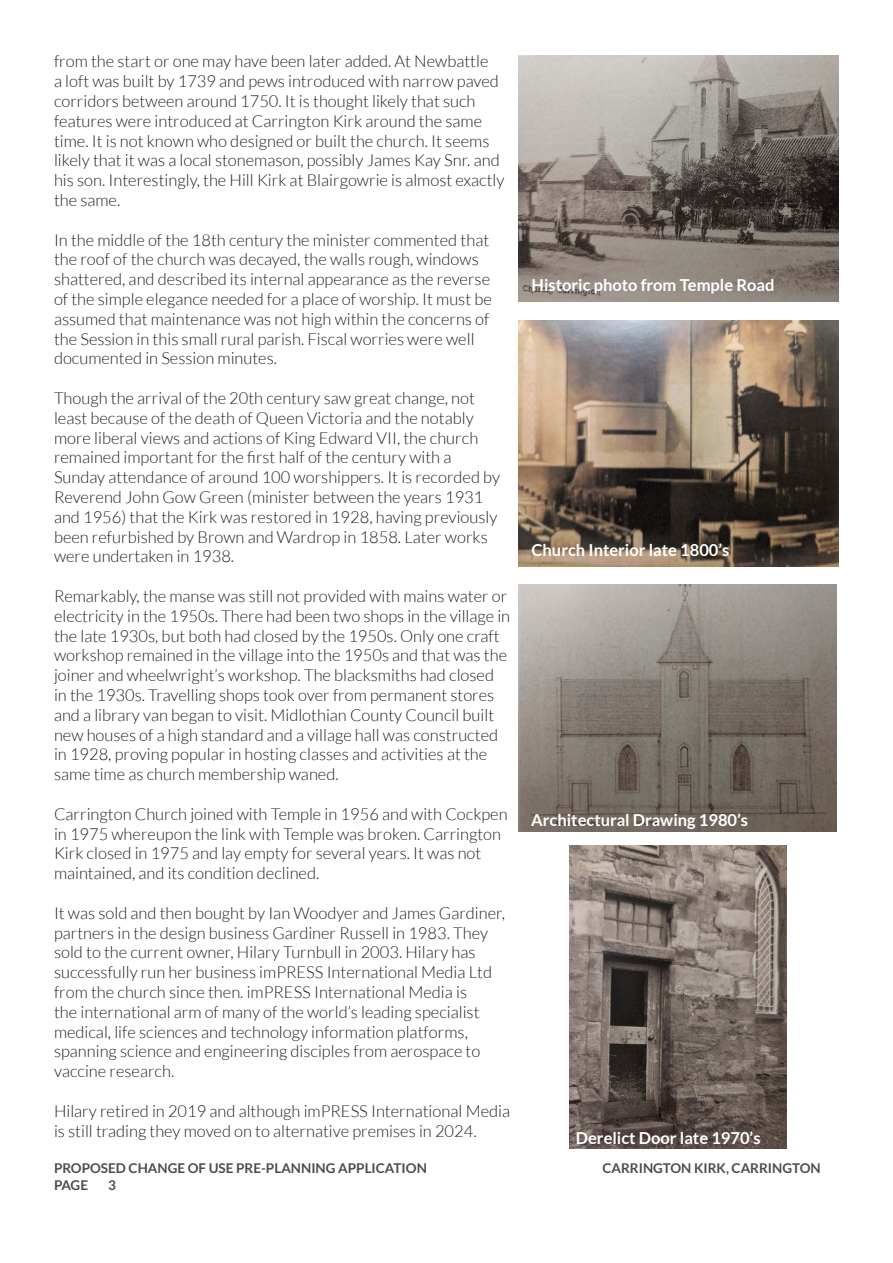
<style>
.page{position:relative;width:893px;height:1263px;background:#fff}
.page>*{position:absolute;margin:0;border:0;box-sizing:border-box;transform-origin:0 0}
.t1{font:300 16.5px/19.8px "Lato";color:#231f20}
.t2{font:700 16.5px "Lato";color:#fff}
.t3{font:700 13.5px "Lato";color:#4b4c4d}
</style>
<div class="page">
<img style="left:519px;top:320px;width:320px;height:247px">
<img style="left:519px;top:55px;width:320px;height:247px">
<img style="left:519px;top:585px;width:318px;height:246px">
<img style="left:570px;top:846px;width:217px;height:303px">
<p class="t1" style="left:54px;top:52px;width:452px">from the start or one may have been later added. At Newbattle<br>a loft was built by 1739 and pews introduced with narrow paved corridors between around 1750. It is thought likely that such features were introduced at Carrington Kirk around the same time. It is not known who designed or built the church. It seems likely that it was a local stonemason, possibly James Kay Snr. and his son. Interestingly, the Hill Kirk at Blairgowrie is almost exactly the same.</p>
<p class="t1" style="left:54px;top:230px;width:439px">In the middle of the 18th century the minister commented that the roof of the church was decayed, the walls rough, windows shattered, and described its internal appearance as the reverse of the simple elegance needed for a place of worship. It must be assumed that maintenance was not high within the concerns of the Session in this small rural parish. Fiscal worries were well documented in Session minutes.</p>
<p class="t1" style="left:54px;top:388px;width:448px">Though the arrival of the 20th century saw great change, not least because of the death of Queen Victoria and the notably more liberal views and actions of King Edward VII, the church remained important for the first half of the century with a Sunday attendance of around 100 worshippers. It is recorded by Reverend John Gow Green (minister between the years 1931 and 1956) that the Kirk was restored in 1928, having previously been refurbished by Brown and Wardrop in 1858. Later works were undertaken in 1938.</p>
<p class="t1" style="left:54px;top:586px;width:458px">Remarkably, the manse was still not provided with mains water or electricity in the 1950s. There had been two shops in the village in the late 1930s, but both had closed by the 1950s. Only one craft workshop remained in the village into the 1950s and that was the joiner and wheelwright’s workshop. The blacksmiths had closed in the 1930s. Travelling shops took over from permanent stores and a library van began to visit. Midlothian County Council built new houses of a high standard and a village hall was constructed in 1928, proving popular in hosting classes and activities at the same time as church membership waned.</p>
<p class="t1" style="left:54px;top:804px;width:455px">Carrington Church joined with Temple in 1956 and with Cockpen in 1975 whereupon the link with Temple was broken. Carrington Kirk closed in 1975 and lay empty for several years. It was not maintained, and its condition declined.</p>
<p class="t1" style="left:54px;top:903px;width:452px">It was sold and then bought by Ian Woodyer and James Gardiner, partners in the design business Gardiner Russell in 1983. They sold to the current owner, Hilary Turnbull in 2003. Hilary has successfully run her business imPRESS International Media Ltd from the church since then. imPRESS International Media is<br>the international arm of many of the world’s leading specialist medical, life sciences and technology information platforms, spanning science and engineering disciples from aerospace to vaccine research.</p>
<p class="t1" style="left:54px;top:1101px;width:457px">Hilary retired in 2019 and although imPRESS International Media is still trading they moved on to alternative premises in 2024.</p>
<p class="t2" style="left:531px;top:276px;width:245px">Historic photo from Temple Road</p>
<p class="t2" style="left:531px;top:540px;width:199px">Church Interior late 1800’s</p>
<p class="t2" style="left:531px;top:811px;width:218px">Architectural Drawing 1980’s</p>
<p class="t2" style="left:576px;top:1128px;width:186px">Derelict Door late 1970’s</p>
<p class="t3" style="left:54px;top:1160px;width:374px">PROPOSED CHANGE OF USE PRE-PLANNING APPLICATION</p>
<p class="t3" style="left:602px;top:1160px;width:220px">CARRINGTON KIRK, CARRINGTON</p>
<p class="t3" style="left:54px;top:1177px;width:36px">PAGE</p>
<p class="t3" style="left:108px;top:1177px;width:9px">3</p>
</div>
